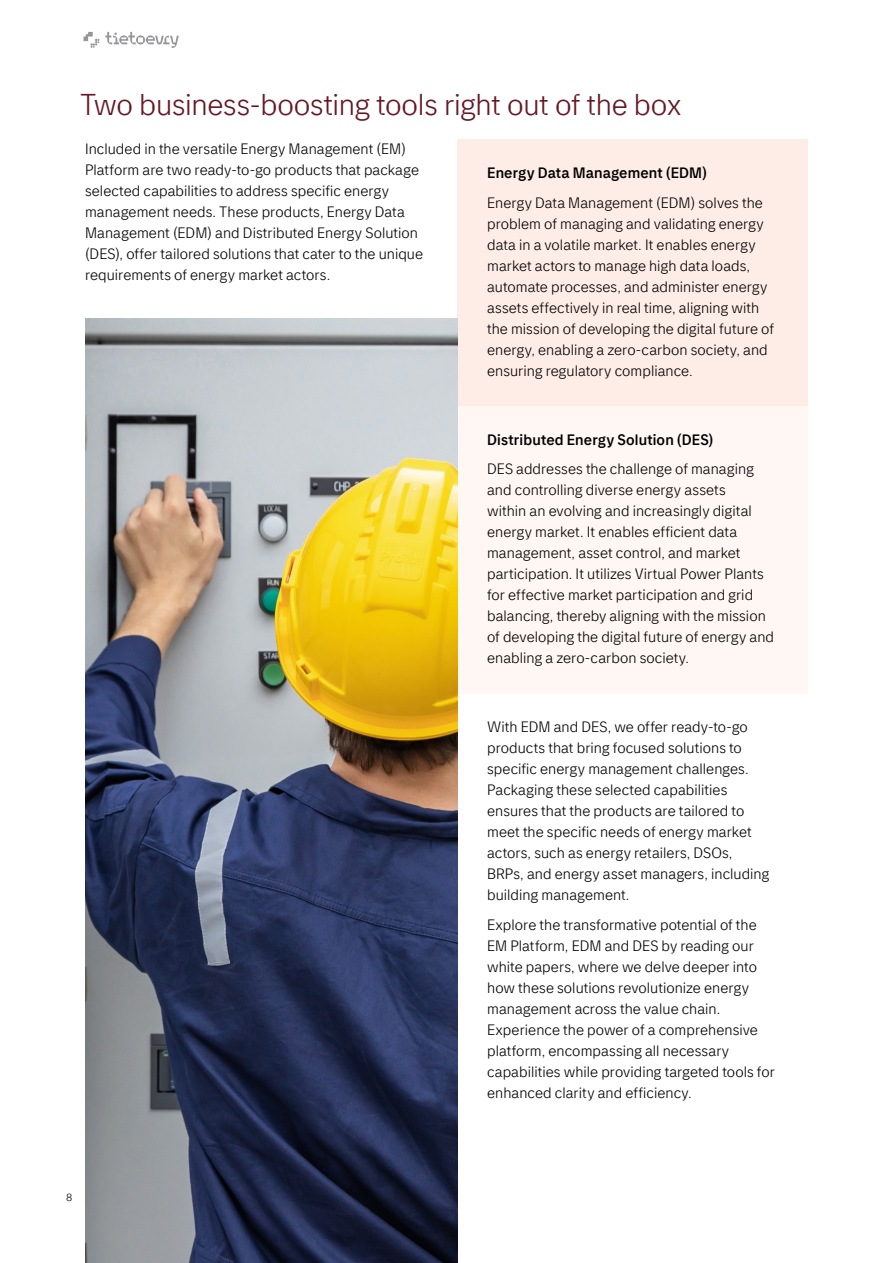
<style>
.page{position:relative;width:893px;height:1263px;background:#fff}
.page>*{position:absolute;margin:0;border:0;box-sizing:border-box;transform-origin:0 0}
.t1{font:300 30px "Tietoevry Sans 1";letter-spacing:-.01em;color:#651724}
.t2{font:300 15px/21px "Tietoevry Sans 1";letter-spacing:.005em;color:#000}
.t3{font:500 15px "Tietoevry Sans 1";letter-spacing:.01em;color:#000}
.t4{font:300 10.5px "Tietoevry Sans 1";color:#000}
</style>
<div class="page">
<svg style="left:84px;top:32px;width:95px;height:16px"></svg>
<div style="left:457px;top:139px;width:351px;height:267px;background:#feede6"></div>
<div style="left:457px;top:406px;width:351px;height:287px;background:#fff7f3"></div>
<img style="left:85px;top:318px;width:372px;height:945px">
<h1 class="t1" style="left:80px;top:86px;width:603px">Two business-boosting tools right out of the box</h1>
<p class="t2" style="left:85px;top:138px;width:340px">Included in the versatile Energy Management (EM)<br>Platform are two ready-to-go products that package selected capabilities to address specific energy management needs. These products, Energy Data Management (EDM) and Distributed Energy Solution (DES), offer tailored solutions that cater to the unique requirements of energy market actors.</p>
<p class="t3" style="left:487px;top:164px;width:221px">Energy Data Management (EDM)</p>
<p class="t2" style="left:487px;top:192px;width:288px">Energy Data Management (EDM) solves the problem of managing and validating energy data in a volatile market. It enables energy market actors to manage high data loads, automate processes, and administer energy assets effectively in real time, aligning with the mission of developing the digital future of energy, enabling a zero-carbon society, and ensuring regulatory compliance.</p>
<p class="t3" style="left:487px;top:430px;width:228px">Distributed Energy Solution (DES)</p>
<p class="t2" style="left:487px;top:458px;width:288px">DES addresses the challenge of managing and controlling diverse energy assets<br>within an evolving and increasingly digital energy market. It enables efficient data management, asset control, and market participation. It utilizes Virtual Power Plants for effective market participation and grid balancing, thereby aligning with the mission of developing the digital future of energy and enabling a zero-carbon society.</p>
<p class="t2" style="left:487px;top:716px;width:284px">With EDM and DES, we offer ready-to-go products that bring focused solutions to specific energy management challenges.<br>Packaging these selected capabilities ensures that the products are tailored to meet the specific needs of energy market actors, such as energy retailers, DSOs, BRPs, and energy asset managers, including building management.</p>
<p class="t2" style="left:487px;top:914px;width:289px">Explore the transformative potential of the EM Platform, EDM and DES by reading our white papers, where we delve deeper into how these solutions revolutionize energy management across the value chain.<br>Experience the power of a comprehensive platform, encompassing all necessary capabilities while providing targeted tools for enhanced clarity and efficiency.</p>
<p class="t4" style="left:66px;top:1191px;width:8px">8</p>
</div>
